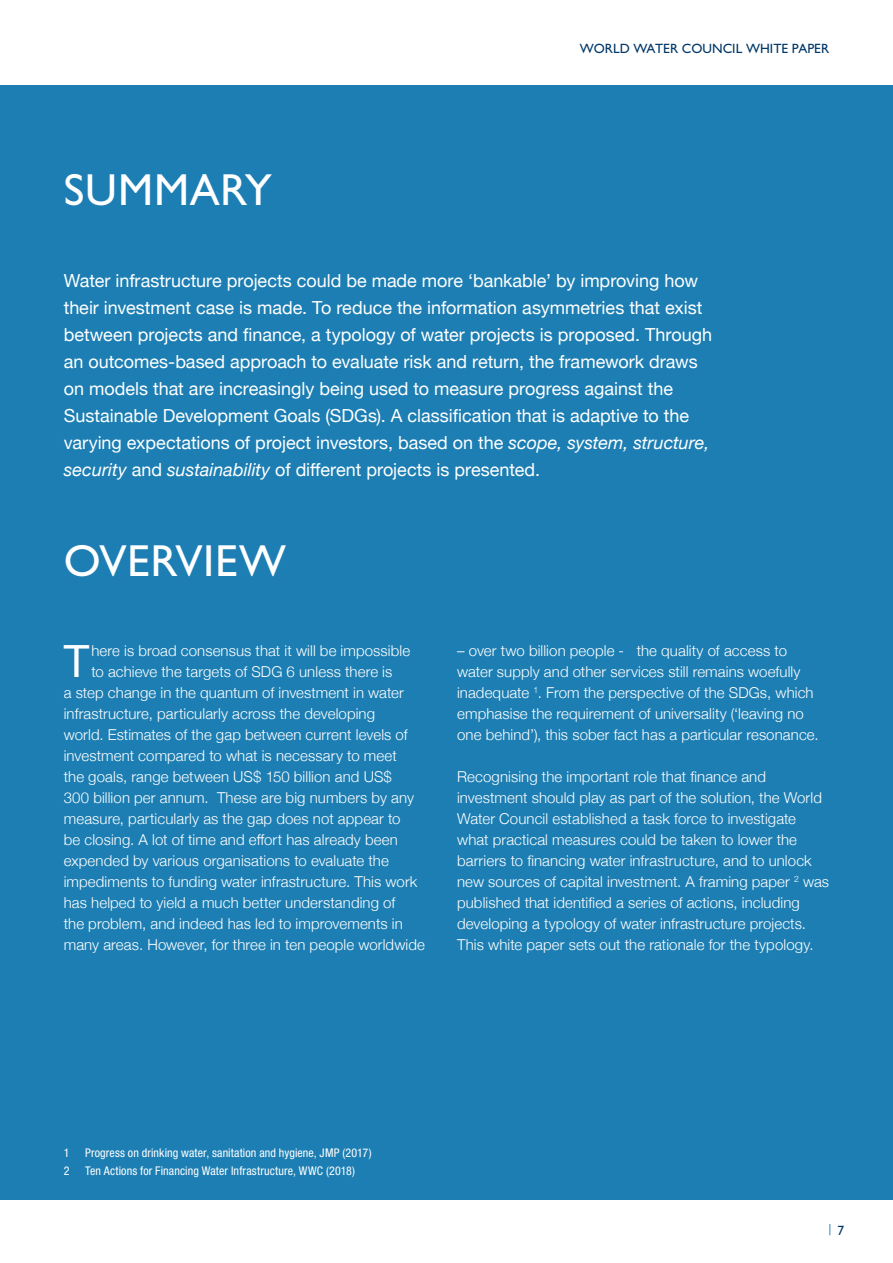
<style>
.page{position:relative;width:893px;height:1263px;background:#fff}
.page>*{position:absolute;margin:0;border:0;box-sizing:border-box;transform-origin:0 0}
.t1{font:45px "M Gill Sans";letter-spacing:.015em;color:#fff}
.t2{font:44.4px "Helvetica Neue";color:#fff}
.t3{font:18px/27px "Helvetica Neue";color:#fff}
.t4{font:300 15px/21px "Helvetica Neue";letter-spacing:.005em;color:#fff}
.t5{font:13.5px "M Gill Sans";color:#003768}
.t6{font:13.5px "M Gill Sans";color:#1c7eb3}
.t7{font:condensed 12px "Helvetica Neue LT";letter-spacing:.01em;color:#fff}
.s1{font-style:italic}
.s2{color:#003768}
</style>
<div class="page">
<div style="left:0;top:85px;width:893px;height:1114px;background:#1c7eb3"></div>
<hr style="left:64px;top:1127px;width:765px;height:2px;background:#000">
<h1 class="t1" style="left:64px;top:165px;width:210px">SUMMARY</h1>
<p class="t5" style="left:580px;top:41px;width:251px">WORLD WATER COUNCIL WHITE PAPER</p>
<p class="t3" style="left:64px;top:268px;width:650px">Water infrastructure projects could be made more ‘bankable’ by improving how their investment case is made. To reduce the information asymmetries that exist between projects and finance, a typology of water projects is proposed. Through an outcomes-based approach to evaluate risk and return, the framework draws on models that are increasingly being used to measure progress against the Sustainable Development Goals (SDGs). A classification that is adaptive to the varying expectations of project investors, based on the <span class="s1">scope, system, structure, security</span> and <span class="s1">sustainability</span> of different projects is presented.</p>
<h1 class="t1" style="left:64px;top:536px;width:224px">OVERVIEW</h1>
<h2 class="t2" style="left:64px;top:629px;width:27px">T</h2>
<p class="t4" style="left:91px;top:639px;width:320px">here is broad consensus that it will be impossible</p>
<p class="t4" style="left:91px;top:660px;width:302px">to achieve the targets of SDG 6 unless there is</p>
<p class="t4" style="left:64px;top:681px;width:342px">a step change in the quantum of investment in water</p>
<p class="t4" style="left:64px;top:702px;width:313px">infrastructure, particularly across the developing</p>
<p class="t4" style="left:64px;top:723px;width:345px">world. Estimates of the gap between current levels of</p>
<p class="t4" style="left:64px;top:744px;width:334px">investment compared to what is necessary to meet</p>
<p class="t4" style="left:64px;top:765px;width:330px">the goals, range between US$ 150 billion and US$</p>
<p class="t4" style="left:64px;top:786px;width:352px">300 billion per annum. These are big numbers by any</p>
<p class="t4" style="left:64px;top:807px;width:338px">measure, particularly as the gap does not appear to</p>
<p class="t4" style="left:64px;top:828px;width:336px">be closing. A lot of time and effort has already been</p>
<p class="t4" style="left:64px;top:849px;width:327px">expended by various organisations to evaluate the</p>
<p class="t4" style="left:64px;top:870px;width:355px">impediments to funding water infrastructure. This work</p>
<p class="t4" style="left:64px;top:891px;width:333px">has helped to yield a much better understanding of</p>
<p class="t4" style="left:64px;top:912px;width:340px">the problem, and indeed has led to improvements in</p>
<p class="t4" style="left:64px;top:933px;width:363px">many areas. However, for three in ten people worldwide</p>
<p class="t4" style="left:457px;top:639px;width:363px">– over two billion people - the quality of access to water supply and other services still remains woefully inadequate <sup>1</sup>. From the perspective of the SDGs, which emphasise the requirement of universality (‘leaving no one behind’), this sober fact has a particular resonance.</p>
<p class="t4" style="left:457px;top:765px;width:374px">Recognising the important role that finance and investment should play as part of the solution, the World Water Council established a task force to investigate what practical measures could be taken to lower the barriers to financing water infrastructure, and to unlock new sources of capital investment. A framing paper <sup>2</sup> was published that identified a series of actions, including developing a typology of water infrastructure projects.<br>This white paper sets out the rationale for the typology.</p>
<p class="t7" style="left:64px;top:1145px;width:7px">1</p>
<p class="t7" style="left:85px;top:1145px;width:288px">Progress on drinking water, sanitation and hygiene, JMP (2017)</p>
<p class="t7" style="left:64px;top:1164px;width:7px">2</p>
<p class="t7" style="left:85px;top:1164px;width:271px">Ten Actions for Financing Water Infrastructure, WWC (2018)</p>
<p class="t6" style="left:826px;top:1223px;width:19px">| <span class="s2">7</span></p>
</div>
